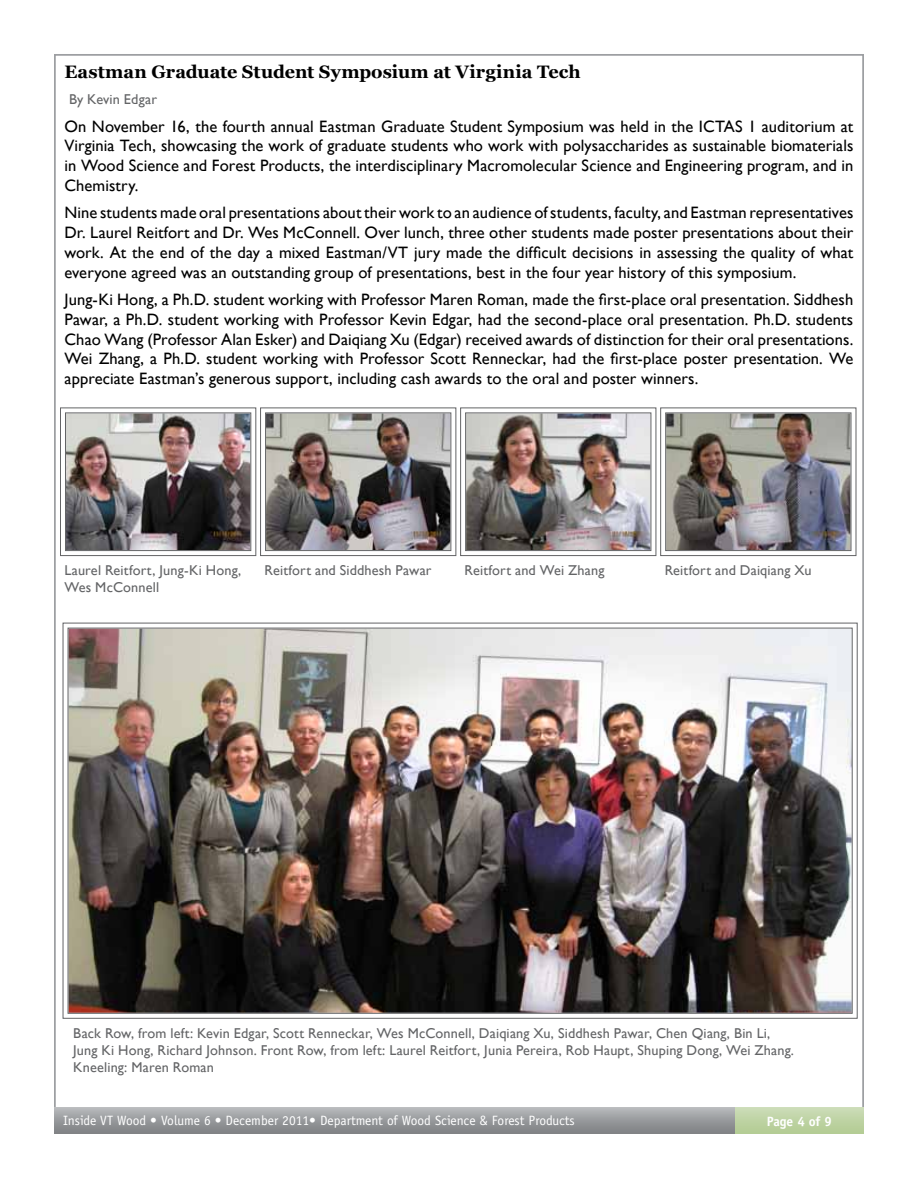
<style>
.page{position:relative;width:918px;height:1188px;background:#fff}
.page>*{position:absolute;margin:0;border:0;box-sizing:border-box;transform-origin:0 0}
.t1{font:700 18px "Georgia";color:#000}
.t2{font:16.5px/19.8px "Gill Sans";letter-spacing:.005em;color:#000;text-align:justify}
.t3{font:14.25px/17.1px "Gill Sans";letter-spacing:.01em;color:#636466}
.t4{font:13.5px "Officina Sans";color:#fff}
.t5{font:700 13.5px "Officina Sans";letter-spacing:-.01em;color:#fff}
</style>
<div class="page">
<img style="left:62px;top:622px;width:796px;height:397px">
<img style="left:60px;top:407px;width:797px;height:150px">
<div style="left:65px;top:412px;width:186px;height:139px;border:1px solid #636466"></div>
<svg style="left:54px;top:1107px;width:681px;height:27px;background:#999b9e"></svg>
<svg style="left:735px;top:1107px;width:129px;height:27px;background:#bfd3a4"></svg>
<p class="t1" style="left:64px;top:60px;width:518px">Eastman Graduate Student Symposium at Virginia Tech</p>
<p class="t3" style="left:69px;top:91px;width:89px">By Kevin Edgar</p>
<p class="t2" style="left:64px;top:116px;width:791px">On November 16, the fourth annual Eastman Graduate Student Symposium was held in the ICTAS 1 auditorium at Virginia Tech, showcasing the work of graduate students who work with polysaccharides as sustainable biomaterials in Wood Science and Forest Products, the interdisciplinary Macromolecular Science and Engineering program, and in Chemistry.</p>
<p class="t2" style="left:64px;top:203px;width:790px">Nine students made oral presentations about their work to an audience of students, faculty, and Eastman representatives Dr. Laurel Reitfort and Dr. Wes McConnell. Over lunch, three other students made poster presentations about their work. At the end of the day a mixed Eastman/VT jury made the difficult decisions in assessing the quality of what everyone agreed was an outstanding group of presentations, best in the four year history of this symposium.</p>
<p class="t2" style="left:64px;top:289px;width:790px">Jung-Ki Hong, a Ph.D. student working with Professor Maren Roman, made the first-place oral presentation. Siddhesh Pawar, a Ph.D. student working with Professor Kevin Edgar, had the second-place oral presentation. Ph.D. students Chao Wang (Professor Alan Esker) and Daiqiang Xu (Edgar) received awards of distinction for their oral presentations.<br>Wei Zhang, a Ph.D. student working with Professor Scott Renneckar, had the first-place poster presentation. We appreciate Eastman’s generous support, including cash awards to the oral and poster winners.</p>
<p class="t3" style="left:64px;top:561px;width:178px">Laurel Reitfort, Jung-Ki Hong,</p>
<p class="t3" style="left:265px;top:561px;width:168px">Reitfort and Siddhesh Pawar</p>
<p class="t3" style="left:465px;top:561px;width:141px">Reitfort and Wei Zhang</p>
<p class="t3" style="left:665px;top:561px;width:148px">Reitfort and Daiqiang Xu</p>
<p class="t3" style="left:64px;top:579px;width:96px">Wes McConnell</p>
<p class="t3" style="left:73px;top:1024px;width:722px">Back Row, from left: Kevin Edgar, Scott Renneckar, Wes McConnell, Daiqiang Xu, Siddhesh Pawar, Chen Qiang, Bin Li,<br>Jung Ki Hong, Richard Johnson. Front Row, from left: Laurel Reitfort, Junia Pereira, Rob Haupt, Shuping Dong, Wei Zhang.<br>Kneeling: Maren Roman</p>
<p class="t4" style="left:63px;top:1113px;width:513px">Inside VT Wood • Volume 6 • December 2011• Department of Wood Science &amp; Forest Products</p>
<p class="t5" style="left:767px;top:1113px;width:67px">Page 4 of 9</p>
</div>
